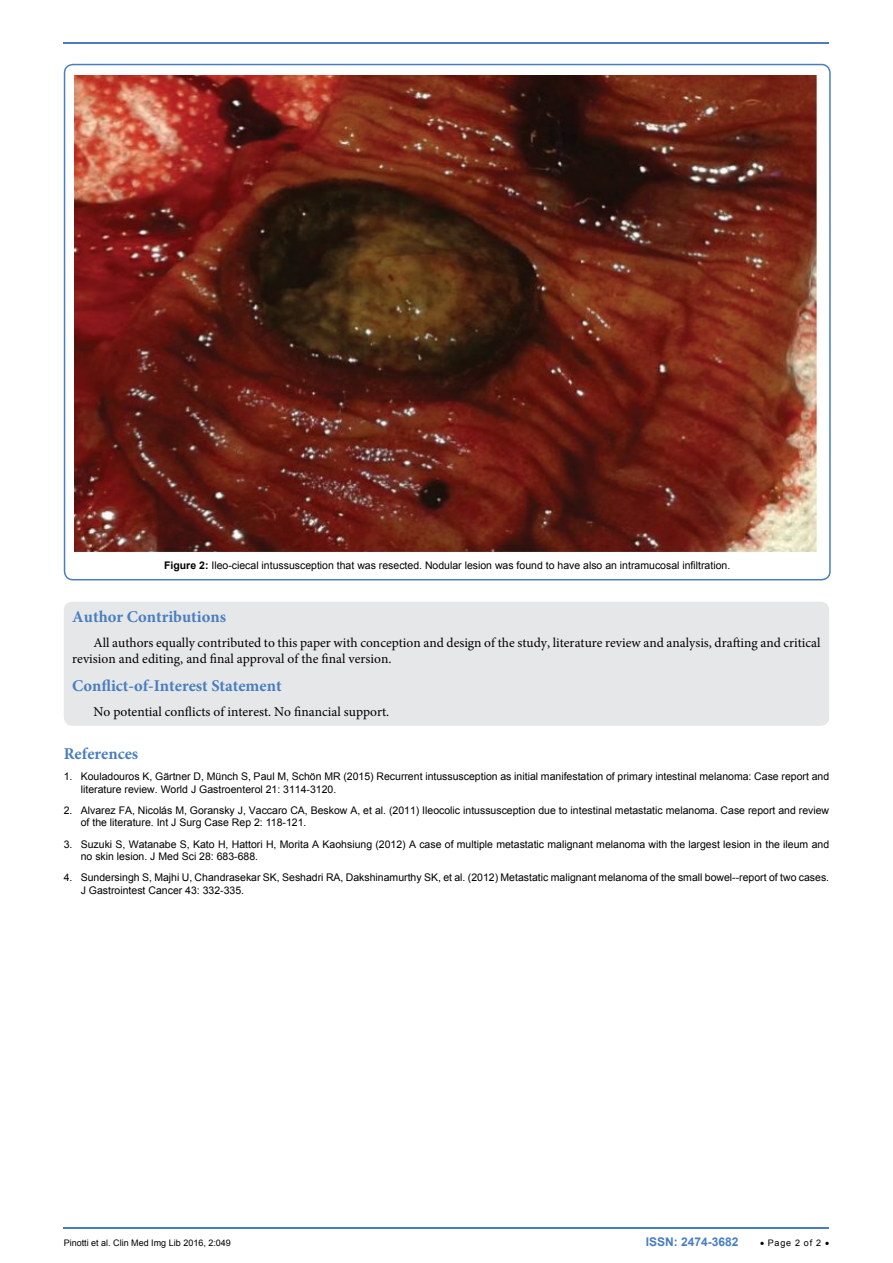
<style>
.page{position:relative;width:893px;height:1263px;background:#fff}
.page>*{position:absolute;margin:0;border:0;box-sizing:border-box;transform-origin:0 0}
.t1{font:700 16.5px "Minion Pro";color:#487ec0}
.t2{font:13.5px/16.2px "Minion Pro";color:#000}
.t3{font:700 12px "Arial";color:#487ec0}
.t4{font:10.5px/12.6px "Arial";color:#000}
.t5{font:9px "Arial";color:#000}
.s1{font-weight:700}
</style>
<div class="page">
<hr style="left:64px;top:1227px;width:765px;height:2px;background:#487ec0">
<hr style="left:64px;top:42px;width:765px;height:2px;background:#487ec0">
<div style="left:64px;top:602px;width:765px;height:124px;background:#e6e7e8;border-radius:9px"></div>
<img style="left:75px;top:75px;width:744px;height:478px">
<p class="t4" style="left:164px;top:559px;width:568px"><span class="s1">Figure 2:</span> Ileo-ciecal intussusception that was resected. Nodular lesion was found to have also an intramucosal infiltration.</p>
<h1 class="t1" style="left:72px;top:605px;width:155px">Author Contributions</h1>
<p class="t2" style="left:72px;top:635px;width:750px;text-indent:21px">All authors equally contributed to this paper with conception and design of the study, literature review and analysis, drafting and critical revision and editing, and final approval of the final version.</p>
<h1 class="t1" style="left:72px;top:674px;width:211px">Conflict-of-Interest Statement</h1>
<p class="t2" style="left:94px;top:704px;width:297px">No potential conflicts of interest. No financial support.</p>
<h1 class="t1" style="left:64px;top:742px;width:76px">References</h1>
<p class="t4" style="left:81px;top:770px;width:750px;text-indent:-17px">1. Kouladouros K, Gärtner D, Münch S, Paul M, Schön MR (2015) Recurrent intussusception as initial manifestation of primary intestinal melanoma: Case report and literature review. World J Gastroenterol 21: 3114-3120.</p>
<p class="t4" style="left:81px;top:804px;width:750px;text-indent:-17px">2. Alvarez FA, Nicolás M, Goransky J, Vaccaro CA, Beskow A, et al. (2011) Ileocolic intussusception due to intestinal metastatic melanoma. Case report and review of the literature. Int J Surg Case Rep 2: 118-121.</p>
<p class="t4" style="left:81px;top:838px;width:750px;text-indent:-17px">3. Suzuki S, Watanabe S, Kato H, Hattori H, Morita A Kaohsiung (2012) A case of multiple metastatic malignant melanoma with the largest lesion in the ileum and no skin lesion. J Med Sci 28: 683-688.</p>
<p class="t4" style="left:81px;top:871px;width:750px;text-indent:-17px">4. Sundersingh S, Majhi U, Chandrasekar SK, Seshadri RA, Dakshinamurthy SK, et al. (2012) Metastatic malignant melanoma of the small bowel--report of two cases.<br>J Gastrointest Cancer 43: 332-335.</p>
<p class="t5" style="left:64px;top:1236px;width:169px">Pinotti et al. Clin Med Img Lib 2016, 2:049</p>
<p class="t3" style="left:646px;top:1233px;width:94px">ISSN: 2474-3682</p>
<p class="t5" style="left:760px;top:1236px;width:71px">• Page 2 of 2 •</p>
</div>
